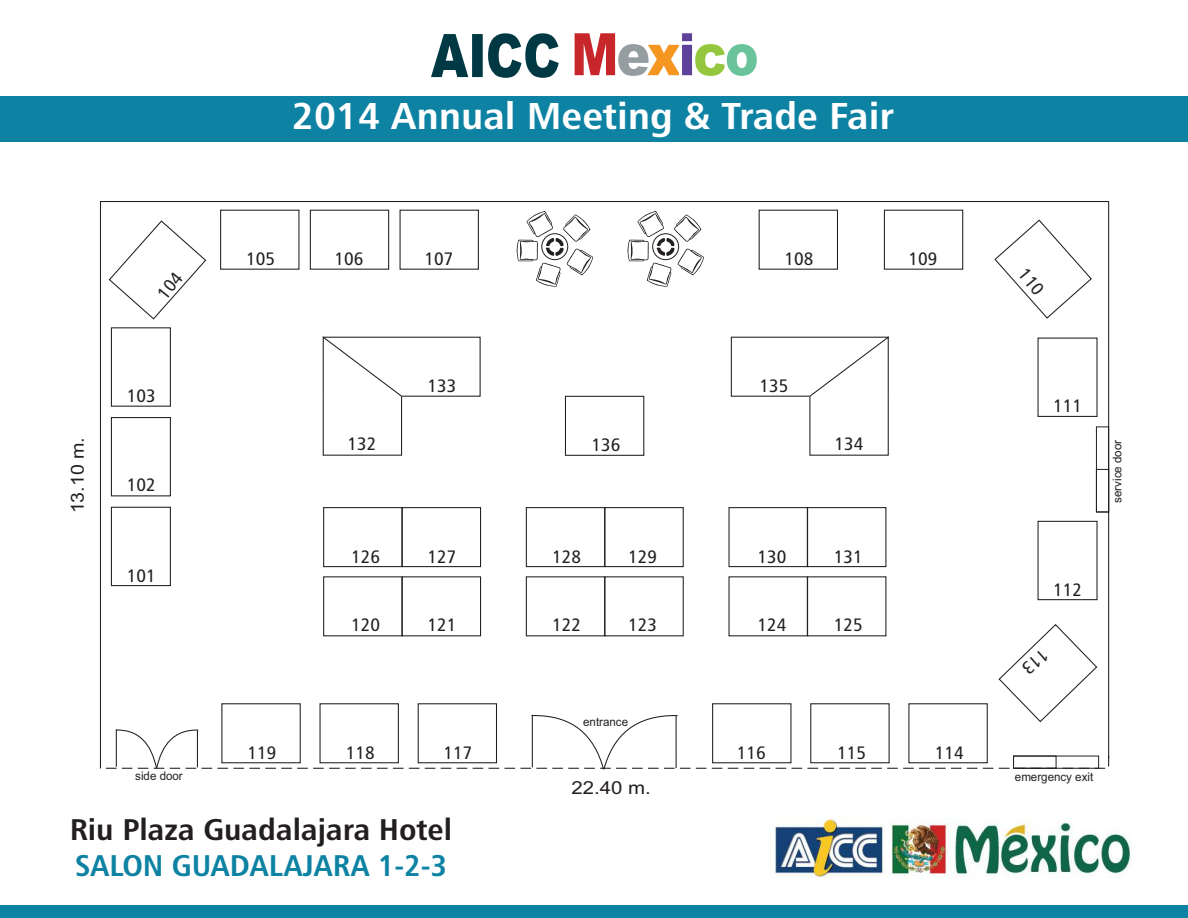
<style>
.page{position:relative;width:1188px;height:918px;background:#fff}
.page>*{position:absolute;margin:0;border:0;box-sizing:border-box;transform-origin:0 0}
.t1{font:37.5px "Humanist 777 BT Bold Condensed B";color:#fff;scale:1.15 1}
.t2{font:30px "Humanist 777 BT Bold Condensed B";color:#231f20;scale:1.12 1}
.t3{font:30px "Humanist 777 BT Bold Condensed B";color:#0d82a3;scale:1.08 1}
.t4{font:18px "Humanist 777 BT Roman Condensed B";color:#231f20;scale:1.09 1}
.t5{font:18px "Arial";color:#231f20;scale:1.09 1}
.t6{font:18px "Arial";color:#231f20;scale:1.13 1}
.t7{font:12px "Arial";color:#231f20;scale:.96 1}
</style>
<div class="page">
<svg style="left:431px;top:33px;width:326px;height:45px"></svg>
<hr style="left:100px;top:201px;width:1px;height:563px;background:#231f20">
<hr style="left:100px;top:201px;width:1009px;height:1px;background:#231f20">
<hr style="left:1108px;top:201px;width:1px;height:558px;background:#231f20">
<div style="left:0;top:96px;width:1188px;height:45px;background:#0d82a3"></div>
<div style="left:0;top:905px;width:1188px;height:13px;background:#0d82a3"></div>
<svg style="left:517px;top:211px;width:76px;height:76px"></svg>
<svg style="left:627px;top:211px;width:77px;height:76px"></svg>
<img style="left:774px;top:818px;width:357px;height:61px">
<div style="left:884px;top:210px;width:79px;height:60px;border:1px solid #231f20"></div>
<div style="left:310px;top:210px;width:79px;height:60px;border:1px solid #231f20"></div>
<div style="left:111px;top:327px;width:60px;height:80px;border:1px solid #231f20"></div>
<div style="left:111px;top:417px;width:60px;height:79px;border:1px solid #231f20"></div>
<div style="left:111px;top:507px;width:60px;height:79px;border:1px solid #231f20"></div>
<div style="left:1038px;top:521px;width:60px;height:79px;border:1px solid #231f20"></div>
<div style="left:728px;top:507px;width:80px;height:60px;border:1px solid #231f20"></div>
<div style="left:807px;top:507px;width:79px;height:60px;border:1px solid #231f20"></div>
<div style="left:565px;top:396px;width:79px;height:60px;border:1px solid #231f20"></div>
<div style="left:526px;top:507px;width:79px;height:60px;border:1px solid #231f20"></div>
<div style="left:604px;top:507px;width:80px;height:60px;border:1px solid #231f20"></div>
<div style="left:526px;top:576px;width:79px;height:60px;border:1px solid #231f20"></div>
<div style="left:604px;top:576px;width:80px;height:60px;border:1px solid #231f20"></div>
<svg style="left:322px;top:336px;width:159px;height:62px"></svg>
<div style="left:323px;top:396px;width:79px;height:60px;border:1px solid #231f20"></div>
<div style="left:323px;top:507px;width:80px;height:60px;border:1px solid #231f20"></div>
<div style="left:402px;top:507px;width:79px;height:60px;border:1px solid #231f20"></div>
<div style="left:323px;top:576px;width:80px;height:60px;border:1px solid #231f20"></div>
<div style="left:402px;top:576px;width:79px;height:60px;border:1px solid #231f20"></div>
<svg style="left:730px;top:336px;width:159px;height:61px"></svg>
<div style="left:1096px;top:426px;width:13px;height:86px;border:1px solid #231f20"></div>
<div style="left:1096px;top:469px;width:13px;height:43px;border:1px solid #231f20"></div>
<svg style="left:108px;top:220px;width:99px;height:100px"></svg>
<svg style="left:994px;top:219px;width:98px;height:100px"></svg>
<svg style="left:99px;top:623px;width:1011px;height:147px"></svg>
<h1 class="t1" style="left:292px;top:101px;width:525px">2014 Annual Meeting &amp; Trade Fair</h1>
<p class="t4" style="left:246px;top:252px;width:28px">105</p>
<p class="t4" style="left:335px;top:252px;width:28px">106</p>
<p class="t4" style="left:424px;top:252px;width:28px">107</p>
<p class="t4" style="left:785px;top:252px;width:28px">108</p>
<p class="t4" style="left:909px;top:252px;width:28px">109</p>
<p class="t5" style="left:71px;top:513px;width:72px;rotate:-90deg">13.10 m.</p>
<p class="t4" style="left:127px;top:388px;width:28px">103</p>
<p class="t4" style="left:127px;top:477px;width:28px">102</p>
<p class="t4" style="left:127px;top:568px;width:28px">101</p>
<p class="t4" style="left:428px;top:378px;width:28px">133</p>
<p class="t4" style="left:759px;top:378px;width:28px">135</p>
<p class="t4" style="left:1053px;top:398px;width:28px">111</p>
<p class="t4" style="left:347px;top:436px;width:28px">132</p>
<p class="t4" style="left:592px;top:437px;width:28px">136</p>
<p class="t4" style="left:835px;top:436px;width:28px">134</p>
<p class="t7" style="left:1113px;top:503px;width:67px;rotate:-90deg">service door</p>
<p class="t4" style="left:351px;top:549px;width:28px">126</p>
<p class="t4" style="left:428px;top:549px;width:28px">127</p>
<p class="t4" style="left:552px;top:549px;width:28px">128</p>
<p class="t4" style="left:628px;top:549px;width:28px">129</p>
<p class="t4" style="left:758px;top:549px;width:28px">130</p>
<p class="t4" style="left:834px;top:549px;width:28px">131</p>
<p class="t4" style="left:1053px;top:582px;width:28px">112</p>
<p class="t4" style="left:351px;top:617px;width:28px">120</p>
<p class="t4" style="left:428px;top:617px;width:28px">121</p>
<p class="t4" style="left:552px;top:617px;width:28px">122</p>
<p class="t4" style="left:628px;top:617px;width:28px">123</p>
<p class="t4" style="left:758px;top:617px;width:28px">124</p>
<p class="t4" style="left:834px;top:617px;width:28px">125</p>
<p class="t7" style="left:583px;top:717px;width:48px">entrance</p>
<p class="t4" style="left:248px;top:745px;width:28px">119</p>
<p class="t4" style="left:346px;top:745px;width:28px">118</p>
<p class="t4" style="left:443px;top:745px;width:28px">117</p>
<p class="t4" style="left:737px;top:745px;width:28px">116</p>
<p class="t4" style="left:837px;top:745px;width:28px">115</p>
<p class="t4" style="left:935px;top:745px;width:28px">114</p>
<p class="t7" style="left:135px;top:771px;width:51px">side door</p>
<p class="t7" style="left:1015px;top:772px;width:83px">emergency exit</p>
<p class="t6" style="left:571px;top:781px;width:72px">22.40 m.</p>
<h2 class="t2" style="left:70px;top:817px;width:343px">Riu Plaza Guadalajara Hotel</h2>
<h2 class="t3" style="left:75px;top:853px;width:346px">SALON GUADALAJARA 1-2-3</h2>
</div>
